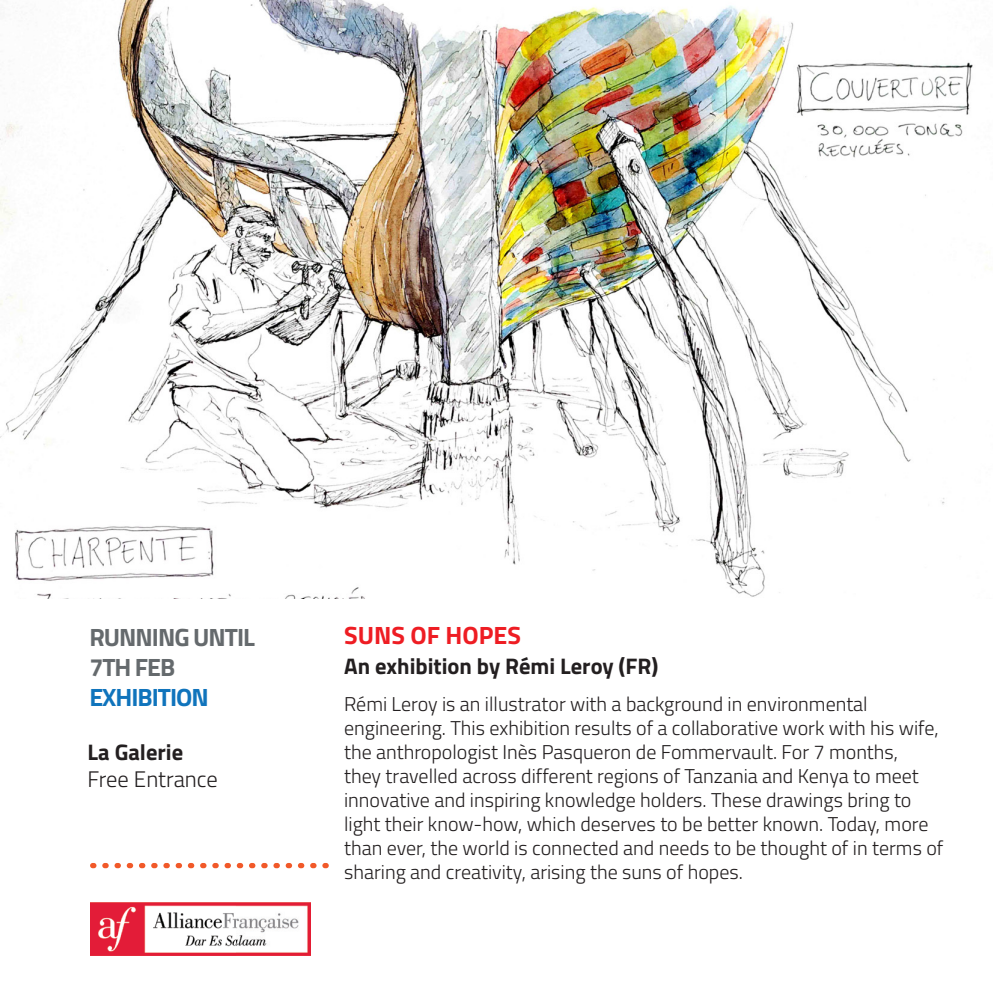
<style>
.page{position:relative;width:993px;height:993px;background:#fff}
.page>*{position:absolute;margin:0;border:0;box-sizing:border-box;transform-origin:0 0}
.t1{font:700 25px/30px "Titillium";letter-spacing:-.04em;color:#656a6d}
.t2{font:700 25px "Titillium";color:#ee1d23}
.t3{font:700 25px "Titillium";letter-spacing:-.04em;color:#1074bc}
.t4{font:700 22.5px "Titillium";color:#231f20}
.t5{font:300 22.5px "Titillium";color:#231f20}
.t6{font:300 20px/24px "Titillium";color:#231f20}
</style>
<div class="page">
<svg style="left:322px;top:863px;width:6px;height:4px"></svg>
<svg style="left:310px;top:863px;width:6px;height:4px"></svg>
<svg style="left:298px;top:863px;width:6px;height:4px"></svg>
<svg style="left:273px;top:863px;width:19px;height:4px"></svg>
<svg style="left:261px;top:863px;width:6px;height:4px"></svg>
<svg style="left:249px;top:863px;width:6px;height:4px"></svg>
<svg style="left:237px;top:863px;width:6px;height:4px"></svg>
<svg style="left:212px;top:863px;width:19px;height:4px"></svg>
<svg style="left:200px;top:863px;width:6px;height:4px"></svg>
<svg style="left:188px;top:863px;width:6px;height:4px"></svg>
<svg style="left:176px;top:863px;width:6px;height:4px"></svg>
<svg style="left:163px;top:863px;width:7px;height:4px"></svg>
<svg style="left:151px;top:863px;width:6px;height:4px"></svg>
<svg style="left:139px;top:863px;width:6px;height:4px"></svg>
<svg style="left:127px;top:863px;width:6px;height:4px"></svg>
<svg style="left:102px;top:863px;width:19px;height:4px"></svg>
<svg style="left:90px;top:863px;width:6px;height:4px"></svg>
<img style="left:0;top:0;width:992px;height:598px">
<img style="left:90px;top:902px;width:220px;height:52px">
<p class="t1" style="left:89px;top:621px;width:167px">RUNNING UNTIL<br>7TH FEB</p>
<p class="t3" style="left:89px;top:678px;width:121px">EXHIBITION</p>
<p class="t4" style="left:88px;top:735px;width:97px">La Galerie</p>
<p class="t5" style="left:88px;top:762px;width:132px">Free Entrance</p>
<p class="t2" style="left:344px;top:616px;width:178px">SUNS OF HOPES</p>
<p class="t4" style="left:344px;top:649px;width:316px">An exhibition by Rémi Leroy (FR)</p>
<p class="t6" style="left:344px;top:690px;width:600px">Rémi Leroy is an illustrator with a background in environmental engineering. This exhibition results of a collaborative work with his wife, the anthropologist Inès Pasqueron de Fommervault. For 7 months,<br>they travelled across different regions of Tanzania and Kenya to meet innovative and inspiring knowledge holders. These drawings bring to light their know-how, which deserves to be better known. Today, more than ever, the world is connected and needs to be thought of in terms of sharing and creativity, arising the suns of hopes.</p>
</div>
